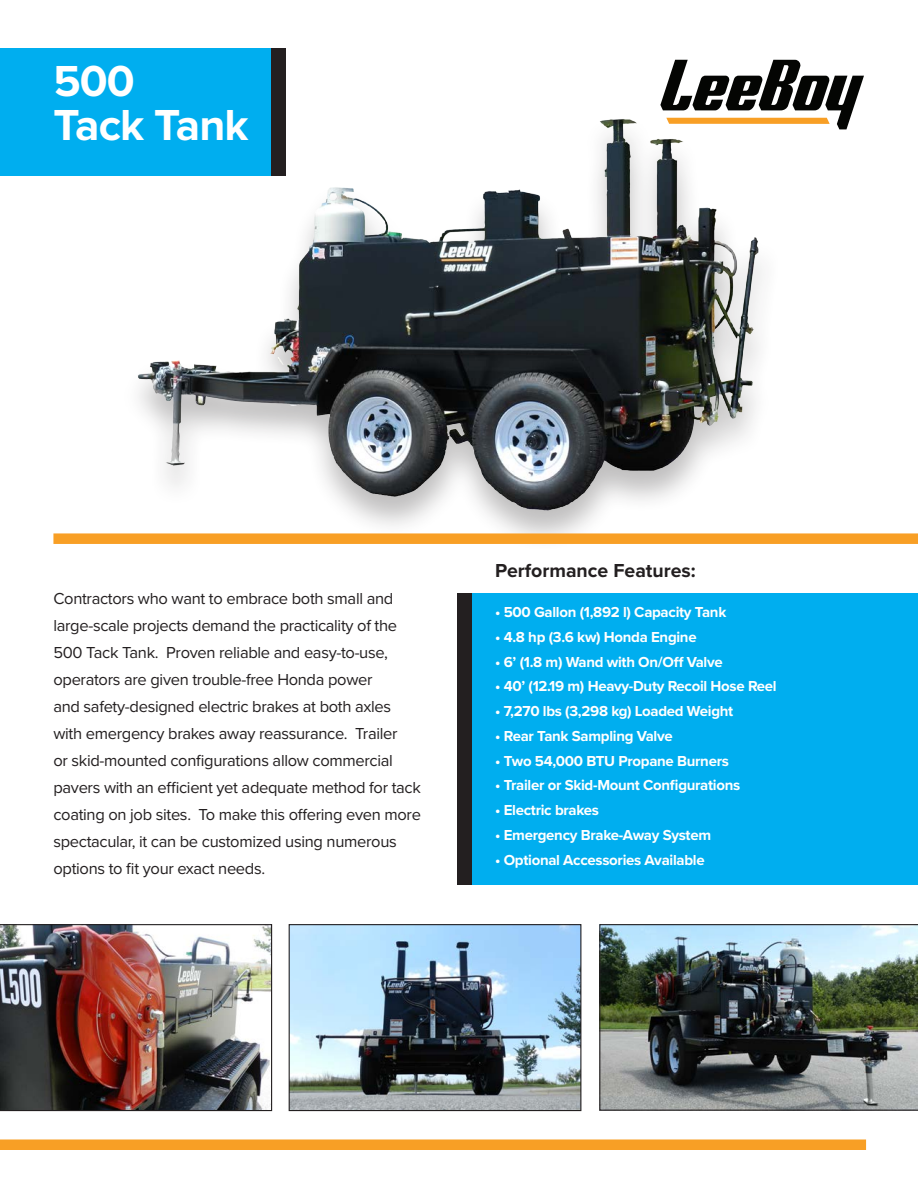
<style>
.page{position:relative;width:918px;height:1188px;background:#fff}
.page>*{position:absolute;margin:0;border:0;box-sizing:border-box;transform-origin:0 0}
.t1{font:700 45px "Proxima Nova";letter-spacing:-.02em;color:#fff}
.t2{font:700 19.5px "Proxima Nova";color:#231f20}
.t3{font:16.5px/27px "Proxima Nova";letter-spacing:-.02em;color:#231f20}
.t4{font:700 15px "Proxima Nova";letter-spacing:-.02em;color:#fff}
</style>
<div class="page">
<img style="left:138px;top:113px;width:624px;height:410px">
<div style="left:472px;top:593px;width:446px;height:291px;background:#00aeef"></div>
<div style="left:458px;top:593px;width:14px;height:291px;background:#231f20"></div>
<div style="left:0;top:48px;width:271px;height:128px;background:#00aeef"></div>
<div style="left:271px;top:48px;width:14px;height:128px;background:#231f20"></div>
<svg style="left:660px;top:60px;width:204px;height:69px"></svg>
<img style="left:0;top:924px;width:272px;height:187px">
<img style="left:291px;top:926px;width:288px;height:183px">
<div style="left:289px;top:924px;width:292px;height:187px;border:1px solid #231f20"></div>
<img style="left:599px;top:924px;width:319px;height:187px">
<div style="left:0;top:1139px;width:866px;height:11px;background:#f89f25"></div>
<div style="left:53px;top:533px;width:865px;height:11px;background:#f89f25"></div>
<p class="t1" style="left:53px;top:55px;width:83px">500</p>
<p class="t1" style="left:53px;top:98px;width:197px">Tack Tank</p>
<p class="t3" style="left:53px;top:586px;width:369px">Contractors who want to embrace both small and large-scale projects demand the practicality of the 500 Tack Tank. Proven reliable and easy-to-use, operators are given trouble-free Honda power<br>and safety-designed electric brakes at both axles with emergency brakes away reassurance. Trailer<br>or skid-mounted configurations allow commercial pavers with an efficient yet adequate method for tack coating on job sites. To make this offering even more spectacular, it can be customized using numerous options to fit your exact needs.</p>
<p class="t2" style="left:495px;top:558px;width:202px">Performance Features:</p>
<p class="t4" style="left:495px;top:603px;width:233px">• 500 Gallon (1,892 l) Capacity Tank</p>
<p class="t4" style="left:495px;top:628px;width:203px">• 4.8 hp (3.6 kw) Honda Engine</p>
<p class="t4" style="left:495px;top:653px;width:229px">• 6’ (1.8 m) Wand with On/Off Valve</p>
<p class="t4" style="left:495px;top:677px;width:283px">• 40’ (12.19 m) Heavy-Duty Recoil Hose Reel</p>
<p class="t4" style="left:495px;top:702px;width:240px">• 7,270 lbs (3,298 kg) Loaded Weight</p>
<p class="t4" style="left:495px;top:727px;width:179px">• Rear Tank Sampling Valve</p>
<p class="t4" style="left:495px;top:752px;width:235px">• Two 54,000 BTU Propane Burners</p>
<p class="t4" style="left:495px;top:776px;width:247px">• Trailer or Skid-Mount Configurations</p>
<p class="t4" style="left:495px;top:801px;width:105px">• Electric brakes</p>
<p class="t4" style="left:495px;top:826px;width:217px">• Emergency Brake-Away System</p>
<p class="t4" style="left:495px;top:851px;width:211px">• Optional Accessories Available</p>
</div>
